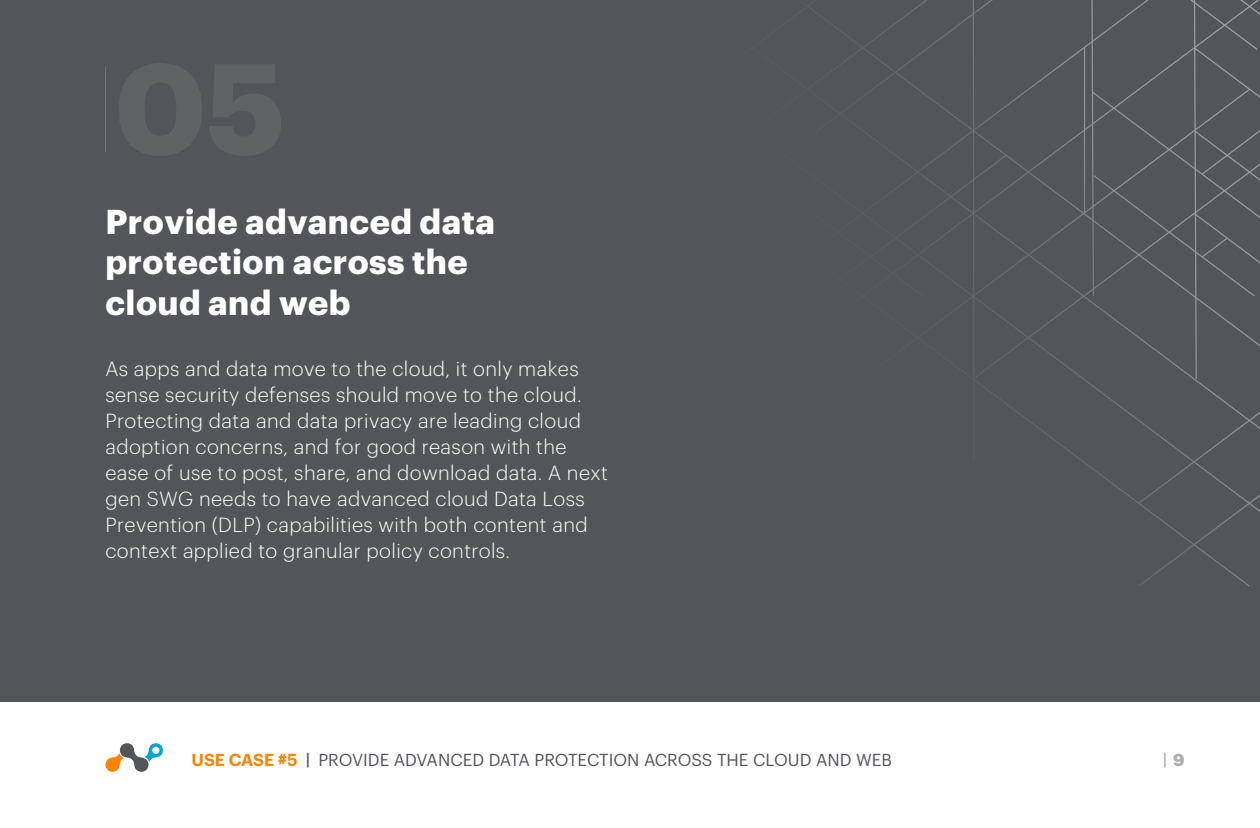
<style>
.page{position:relative;width:1260px;height:828px;background:#fff}
.page>*{position:absolute;margin:0;border:0;box-sizing:border-box;transform-origin:0 0}
.t1{font:700 33.8px/40.6px "Graphik";letter-spacing:.015em;color:#fff}
.t2{font:300 20px/26px "Graphik";letter-spacing:.02em;color:#fff}
.t3{font:17px "Graphik";color:#54555a}
.t4{font:500 17px "Graphik";color:#54555a}
.s1{font-weight:600;color:#ff8200}
.s2{font-weight:500}
.s3{font-weight:700}
</style>
<div class="page">
<div style="left:0;top:0;width:1260px;height:701px;background:#54555a"></div>
<svg style="left:105px;top:743px;width:58px;height:29px"></svg>
<svg style="left:826px;top:0;width:434px;height:544px"></svg>
<hr style="left:105px;top:66px;width:1px;height:86px;background:#99989b">
<h1 class="t1" style="left:105px;top:198px;width:391px">Provide advanced data protection across the cloud and web</h1>
<p class="t2" style="left:105px;top:354px;width:504px">As apps and data move to the cloud, it only makes sense security defenses should move to the cloud.<br>Protecting data and data privacy are leading cloud adoption concerns, and for good reason with the ease of use to post, share, and download data. A next gen SWG needs to have advanced cloud Data Loss Prevention (DLP) capabilities with both content and context applied to granular policy controls.</p>
<p class="t3" style="left:191px;top:747px;width:702px"><span class="s1">USE CASE #5</span> <span class="s2">|</span> PROVIDE ADVANCED DATA PROTECTION ACROSS THE CLOUD AND WEB</p>
<p class="t4" style="left:1162px;top:747px;width:24px">| <span class="s3">9</span></p>
</div>
